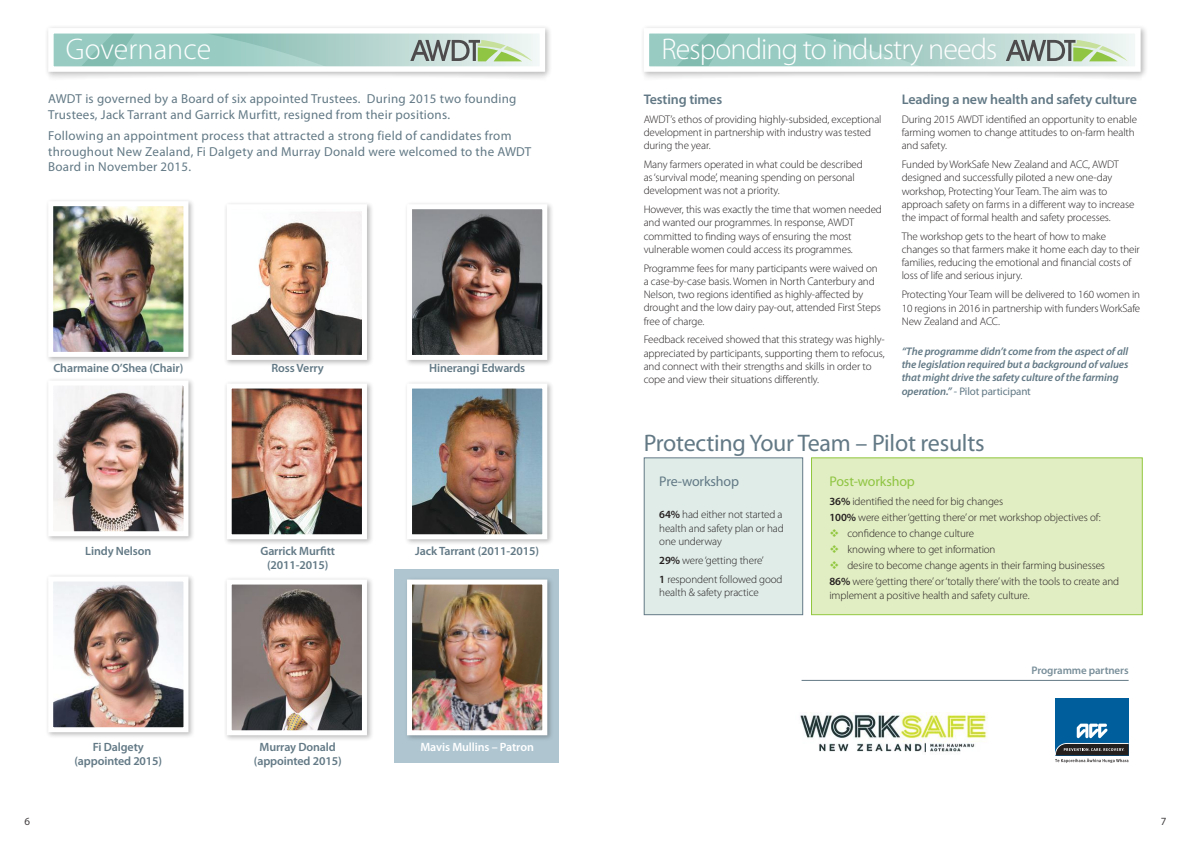
<style>
.page{position:relative;width:1191px;height:842px;background:#fff}
.page>*{position:absolute;margin:0;border:0;box-sizing:border-box;transform-origin:0 0}
.t1{font:300 30px "Myriad Pro";letter-spacing:-.03em;color:#fff}
.t2{font:300 30px "Myriad Pro";color:#fff}
.t3{font:24px "Myriad Pro";letter-spacing:-.01em;color:#627985}
.t4{font:600 14px "Myriad Pro";letter-spacing:-.01em;color:#627985}
.t5{font:14px "Myriad Pro";letter-spacing:-.01em;color:#8fc542}
.t6{font:14px "Myriad Pro";letter-spacing:-.01em;color:#627985}
.t7{font:13px/15.6px "Myriad Pro";letter-spacing:.02em;color:#627985}
.t8{font:600 12px/14.4px "Myriad Pro";letter-spacing:-.01em;color:#627985;text-align:center}
.t9{font:600 12px "Myriad Pro";letter-spacing:-.01em;color:#fff}
.t10{font:300 11px/13.2px "Myriad Pro";letter-spacing:-.01em;color:#241f1f}
.t11{font:italic 600 11px/13.2px "Myriad Pro";letter-spacing:-.01em;color:#627985}
.t12{font:600 11px "Myriad Pro";letter-spacing:-.01em;color:#798f9a}
.t13{font:11px "Myriad Pro";color:#444041}
.s1{font-weight:400;font-style:normal}
.s2{font-weight:600}
</style>
<div class="page">
<div style="left:45px;top:25px;width:507px;height:54px;background:#f2f1f1"></div>
<div style="left:48px;top:28px;width:497px;height:44px;border:5px solid #fff"></div>
<svg style="left:48px;top:31px;width:499px;height:48px"></svg>
<div style="left:45px;top:198px;width:150px;height:165px;background:#241f1f;opacity:.3"></div>
<img style="left:54px;top:207px;width:128px;height:144px">
<div style="left:48px;top:201px;width:140px;height:156px;border:5px solid #fff"></div>
<div style="left:45px;top:377px;width:150px;height:166px;background:#241f1f;opacity:.3"></div>
<img style="left:54px;top:386px;width:128px;height:144px">
<div style="left:48px;top:380px;width:140px;height:156px;border:5px solid #fff"></div>
<div style="left:45px;top:573px;width:150px;height:166px;background:#241f1f;opacity:.3"></div>
<img style="left:54px;top:582px;width:128px;height:144px">
<div style="left:48px;top:576px;width:140px;height:156px;border:5px solid #fff"></div>
<div style="left:224px;top:201px;width:149px;height:165px;background:#241f1f;opacity:.3"></div>
<img style="left:233px;top:210px;width:128px;height:144px">
<div style="left:224px;top:380px;width:149px;height:166px;background:#241f1f;opacity:.3"></div>
<img style="left:233px;top:390px;width:128px;height:143px">
<div style="left:227px;top:384px;width:140px;height:155px;border:5px solid #fff"></div>
<div style="left:224px;top:576px;width:149px;height:166px;background:#241f1f;opacity:.3"></div>
<img style="left:233px;top:585px;width:128px;height:144px">
<div style="left:227px;top:579px;width:140px;height:156px;border:5px solid #fff"></div>
<div style="left:404px;top:201px;width:150px;height:165px;background:#241f1f;opacity:.3"></div>
<img style="left:413px;top:210px;width:128px;height:144px">
<div style="left:407px;top:204px;width:140px;height:156px;border:5px solid #fff"></div>
<div style="left:394px;top:569px;width:164px;height:194px;background:#afc6d1"></div>
<div style="left:404px;top:380px;width:150px;height:166px;background:#241f1f;opacity:.3"></div>
<img style="left:413px;top:390px;width:128px;height:143px">
<div style="left:407px;top:384px;width:140px;height:155px;border:5px solid #fff"></div>
<div style="left:404px;top:576px;width:150px;height:166px;background:#241f1f;opacity:.3"></div>
<img style="left:413px;top:585px;width:128px;height:144px">
<div style="left:407px;top:579px;width:140px;height:156px;border:5px solid #fff"></div>
<div style="left:640px;top:25px;width:508px;height:54px;background:#241f1f;opacity:.3"></div>
<svg style="left:643px;top:31px;width:499px;height:48px"></svg>
<img style="left:800px;top:713px;width:188px;height:40px">
<div style="left:643px;top:457px;width:160px;height:158px;background:#dfece8;border:1px solid #627985"></div>
<div style="left:811px;top:457px;width:331px;height:158px;background:#e1edc3;border:1px solid #90c73d"></div>
<div style="left:1054px;top:698px;width:74px;height:57px;background:#005e9d"></div>
<svg style="left:1054px;top:724px;width:74px;height:39px"></svg>
<hr style="left:801px;top:680px;width:327px;height:1px;background:#627985">
<h1 class="t2" style="left:66px;top:32px;width:147px">Governance</h1>
<p class="t7" style="left:48px;top:91px;width:470px">AWDT is governed by a Board of six appointed Trustees. During 2015 two founding<br>Trustees, Jack Tarrant and Garrick Murfitt, resigned from their positions.</p>
<p class="t7" style="left:48px;top:128px;width:484px">Following an appointment process that attracted a strong field of candidates from throughout New Zealand, Fi Dalgety and Murray Donald were welcomed to the AWDT<br>Board in November 2015.</p>
<p class="t8" style="left:53px;top:361px;width:131px">Charmaine O’Shea (Chair)</p>
<p class="t8" style="left:271px;top:361px;width:54px">Ross Verry</p>
<p class="t8" style="left:429px;top:361px;width:98px">Hinerangi Edwards</p>
<p class="t8" style="left:85px;top:544px;width:68px">Lindy Nelson</p>
<p class="t8" style="left:260px;top:544px;width:76px">Garrick Murfitt (2011-2015)</p>
<p class="t8" style="left:415px;top:544px;width:125px">Jack Tarrant (2011-2015)</p>
<p class="t8" style="left:74px;top:740px;width:89px">Fi Dalgety (appointed 2015)</p>
<p class="t8" style="left:254px;top:740px;width:89px">Murray Donald (appointed 2015)</p>
<p class="t9" style="left:420px;top:740px;width:115px">Mavis Mullins – Patron</p>
<h1 class="t1" style="left:661px;top:32px;width:337px">Responding to industry needs</h1>
<p class="t4" style="left:901px;top:92px;width:237px">Leading a new health and safety culture</p>
<p class="t10" style="left:901px;top:113px;width:237px">During 2015 AWDT identified an opportunity to enable farming women to change attitudes to on-farm health and safety.</p>
<p class="t10" style="left:901px;top:158px;width:234px">Funded by WorkSafe New Zealand and ACC, AWDT designed and successfully piloted a new one-day workshop, Protecting Your Team. The aim was to approach safety on farms in a different way to increase the impact of formal health and safety processes.</p>
<p class="t10" style="left:901px;top:230px;width:240px">The workshop gets to the heart of how to make changes so that farmers make it home each day to their families, reducing the emotional and financial costs of loss of life and serious injury.</p>
<p class="t10" style="left:901px;top:288px;width:240px;text-align:justify">Protecting Your Team will be delivered to 160 women in 10 regions in 2016 in partnership with funders WorkSafe New Zealand and ACC.</p>
<p class="t11" style="left:901px;top:345px;width:228px">“The programme didn’t come from the aspect of all the legislation required but a background of values that might drive the safety culture of the farming operation.” <span class="s1">- Pilot participant</span></p>
<h2 class="t3" style="left:643px;top:428px;width:342px">Protecting Your Team – Pilot results</h2>
<p class="t6" style="left:659px;top:473px;width:81px">Pre-workshop</p>
<p class="t10" style="left:659px;top:508px;width:126px;text-align:justify"><span class="s2">64%</span> had either not started a health and safety plan or had one underway</p>
<p class="t10" style="left:659px;top:551px;width:125px;line-height:18.9px"><span class="s2">29%</span> were ‘getting there’<br><span class="s2">1</span> respondent followed good</p>
<p class="t10" style="left:659px;top:586px;width:101px">health &amp; safety practice</p>
<p class="t4" style="left:643px;top:91px;width:80px">Testing times</p>
<p class="t10" style="left:643px;top:113px;width:239px">AWDT’s ethos of providing highly-subsided, exceptional development in partnership with industry was tested during the year.</p>
<p class="t10" style="left:643px;top:158px;width:221px">Many farmers operated in what could be described as ‘survival mode’, meaning spending on personal development was not a priority.</p>
<p class="t10" style="left:643px;top:203px;width:240px">However, this was exactly the time that women needed and wanted our programmes. In response, AWDT committed to finding ways of ensuring the most vulnerable women could access its programmes.</p>
<p class="t10" style="left:643px;top:262px;width:239px">Programme fees for many participants were waived on a case-by-case basis. Women in North Canterbury and Nelson, two regions identified as highly-affected by drought and the low dairy pay-out, attended First Steps free of charge.</p>
<p class="t10" style="left:643px;top:333px;width:242px">Feedback received showed that this strategy was highly&shy;appreciated by participants, supporting them to refocus, and connect with their strengths and skills in order to cope and view their situations differently.</p>
<p class="t5" style="left:829px;top:473px;width:87px">Post-workshop</p>
<p class="t10" style="left:829px;top:495px;width:175px"><span class="s2">36%</span> identified the need for big changes</p>
<p class="t10" style="left:829px;top:511px;width:273px"><span class="s2">100%</span> were either ‘getting there’ or met workshop objectives of:</p>
<p class="t10" style="left:847px;top:527px;width:128px">confidence to change culture</p>
<p class="t10" style="left:847px;top:543px;width:150px">knowing where to get information</p>
<p class="t10" style="left:847px;top:559px;width:259px">desire to become change agents in their farming businesses</p>
<p class="t10" style="left:829px;top:575px;width:291px"><span class="s2">86%</span> were ‘getting there’ or ‘totally there’ with the tools to create and</p>
<p class="t10" style="left:829px;top:588px;width:202px">implement a positive health and safety culture.</p>
<p class="t12" style="left:1031px;top:664px;width:98px">Programme partners</p>
<p class="t13" style="left:24px;top:814px;width:7px">6</p>
<p class="t13" style="left:1161px;top:814px;width:7px">7</p>
</div>
